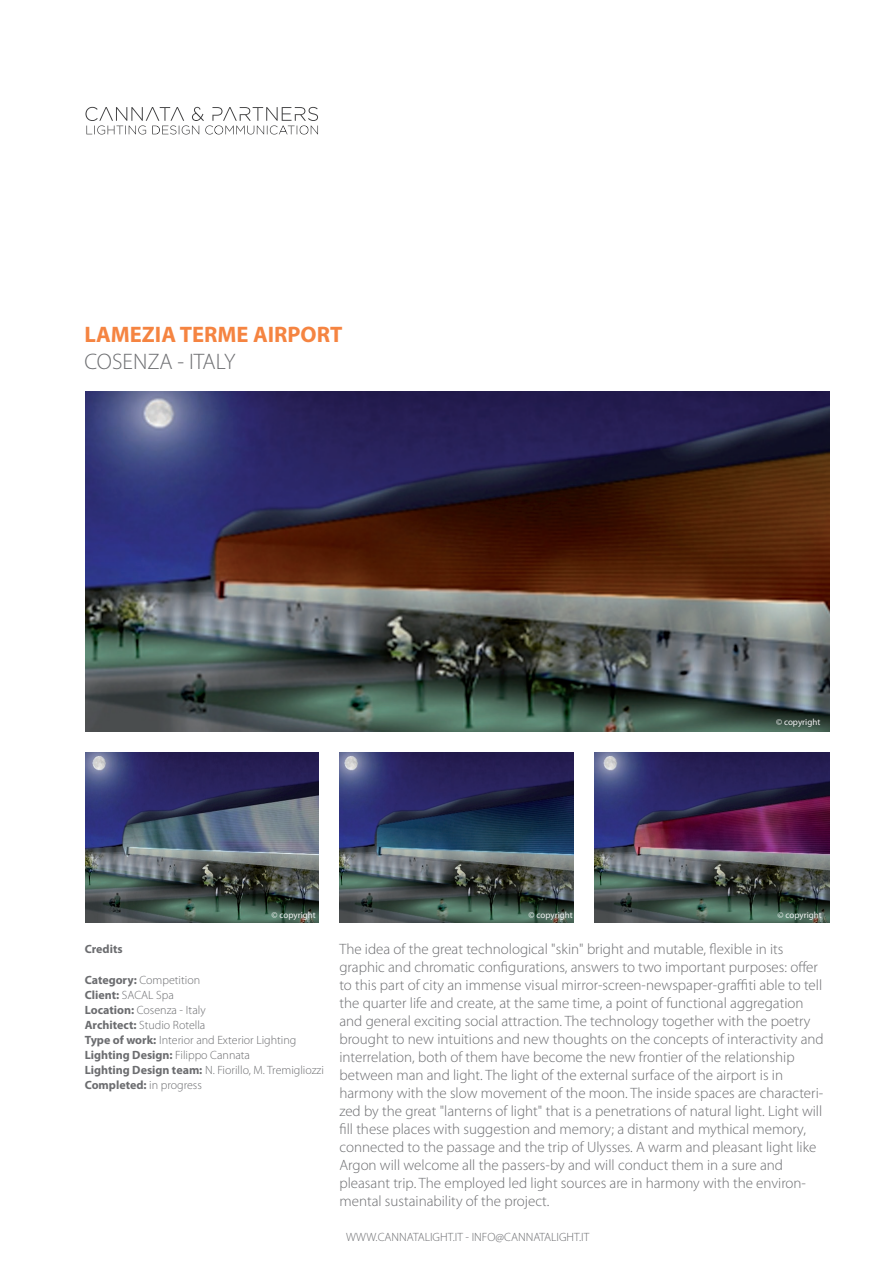
<style>
.page{position:relative;width:893px;height:1263px;background:#fff}
.page>*{position:absolute;margin:0;border:0;box-sizing:border-box;transform-origin:0 0}
.t1{font:700 22.5px "Myriad Pro";color:#f58441}
.t2{font:300 22.5px "Myriad Pro";color:#6c6d70}
.t3{font:300 15px/18px "Myriad Pro";color:#6c6d70}
.t4{font:300 12px/15px "Myriad Pro";color:#6c6d70}
.t5{font:700 12px "Myriad Pro";color:#6c6d70}
.t6{font:9px "Myriad Pro";color:#f2f3f4}
.s1{font-weight:700}
</style>
<div class="page">
<svg style="left:85px;top:107px;width:233px;height:28px"></svg>
<img style="left:86px;top:391px;width:743px;height:341px">
<img style="left:85px;top:753px;width:234px;height:169px">
<img style="left:339px;top:753px;width:235px;height:170px">
<img style="left:594px;top:753px;width:235px;height:170px">
<h1 class="t1" style="left:85px;top:319px;width:259px">LAMEZIA TERME AIRPORT</h1>
<h1 class="t2" style="left:85px;top:349px;width:152px">COSENZA - ITALY</h1>
<p class="t6" style="left:272px;top:909px;width:46px">© copyright</p>
<p class="t6" style="left:528px;top:909px;width:46px">© copyright</p>
<p class="t6" style="left:776px;top:716px;width:46px">© copyright</p>
<p class="t6" style="left:778px;top:909px;width:46px">© copyright</p>
<p class="t5" style="left:85px;top:941px;width:39px">Credits</p>
<p class="t4" style="left:85px;top:973px;width:241px"><span class="s1">Category:</span> Competition<br><span class="s1">Client:</span> SACAL Spa<br><span class="s1">Location:</span> Cosenza - Italy<br><span class="s1">Architect:</span> Studio Rotella<br><span class="s1">Type of work:</span> Interior and Exterior Lighting<br><span class="s1">Lighting Design:</span> Filippo Cannata<br><span class="s1">Lighting Design team:</span> N. Fiorillo, M. Tremigliozzi<br><span class="s1">Completed:</span> in progress</p>
<p class="t3" style="left:339px;top:940px;width:486px">The idea of the great technological "skin" bright and mutable, flexible in its graphic and chromatic configurations, answers to two important purposes: offer to this part of city an immense visual mirror-screen-newspaper-graffiti able to tell the quarter life and create, at the same time, a point of functional aggregation and general exciting social attraction. The technology together with the poetry brought to new intuitions and new thoughts on the concepts of interactivity and interrelation, both of them have become the new frontier of the relationship between man and light. The light of the external surface of the airport is in harmony with the slow movement of the moon. The inside spaces are characteri&shy;zed by the great "lanterns of light" that is a penetrations of natural light. Light will fill these places with suggestion and memory; a distant and mythical memory, connected to the passage and the trip of Ulysses. A warm and pleasant light like Argon will welcome all the passers-by and will conduct them in a sure and pleasant trip. The employed led light sources are in harmony with the environ&shy;mental sustainability of the project.</p>
<p class="t4" style="left:346px;top:1229px;width:245px">WWW.CANNATALIGHT.IT - INFO@CANNATALIGHT.IT</p>
</div>
